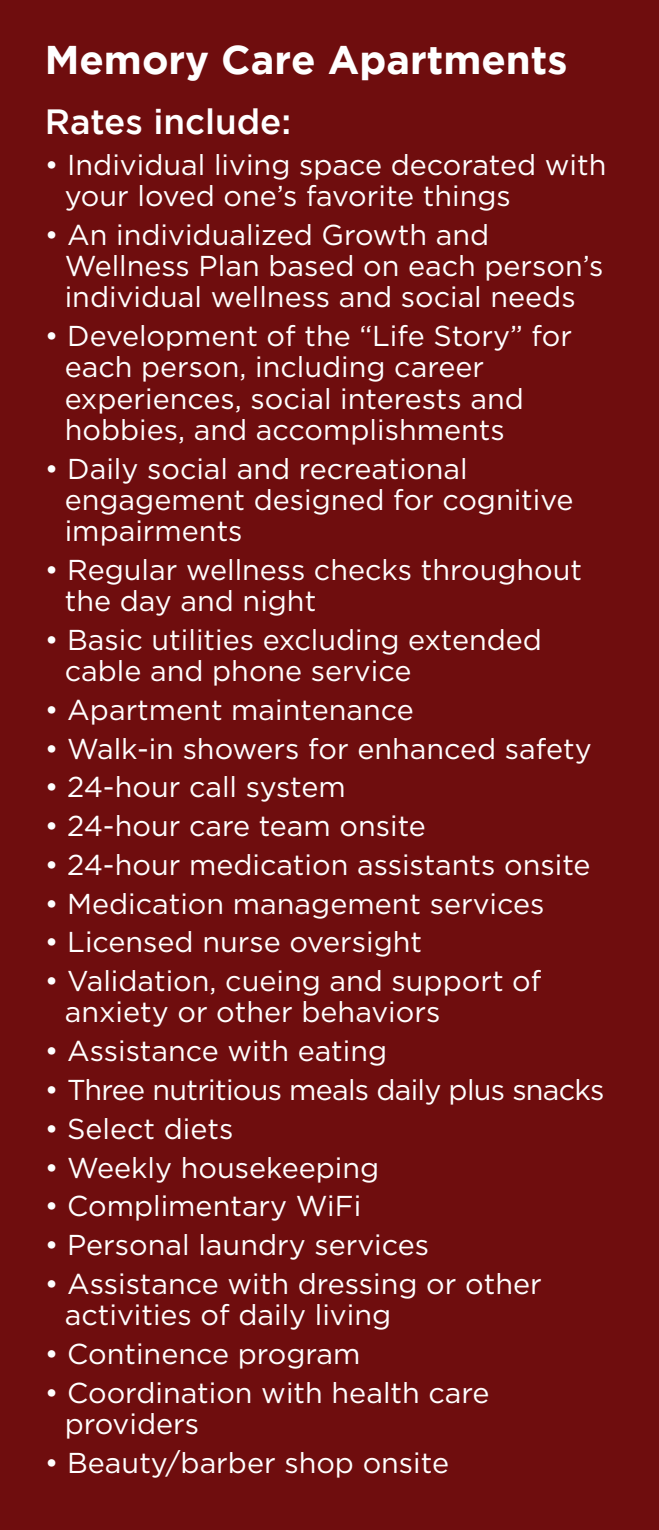
<style>
.page{position:relative;width:659px;height:1530px;background:#6f0d0e}
.page>*{position:absolute;margin:0;border:0;box-sizing:border-box;transform-origin:0 0}
.t1{font:700 40px "Gotham";color:#fff}
.t2{font:500 35px "Gotham";color:#fff}
.t3{font:28.75px/31.2px "Gotham";color:#fff}
.t4{font:28.75px "Gotham";letter-spacing:-.025em;color:#fff}
</style>
<div class="page">
<h1 class="t1" style="left:45px;top:36px;width:524px">Memory Care Apartments</h1>
<p class="t2" style="left:45px;top:101px;width:248px">Rates include:</p>
<p class="t3" style="left:65px;top:149px;width:543px;text-indent:-20px">• Individual living space decorated with your loved one’s favorite things</p>
<p class="t3" style="left:65px;top:219px;width:540px;text-indent:-20px">• An individualized Growth and<br>Wellness Plan based on each person’s individual wellness and social needs</p>
<p class="t3" style="left:65px;top:320px;width:509px;text-indent:-20px">• Development of the “Life Story” for each person, including career experiences, social interests and hobbies, and accomplishments</p>
<p class="t3" style="left:65px;top:452px;width:510px;text-indent:-20px">• Daily social and recreational engagement designed for cognitive impairments</p>
<p class="t3" style="left:65px;top:554px;width:519px;text-indent:-20px">• Regular wellness checks throughout the day and night</p>
<p class="t3" style="left:65px;top:624px;width:479px;text-indent:-20px">• Basic utilities excluding extended cable and phone service</p>
<p class="t3" style="left:45px;top:694px;width:371px">• Apartment maintenance</p>
<p class="t3" style="left:45px;top:732px;width:548px">• Walk-in showers for enhanced safety</p>
<p class="t3" style="left:45px;top:771px;width:302px">• 24-hour call system</p>
<p class="t3" style="left:45px;top:810px;width:383px">• 24-hour care team onsite</p>
<p class="t3" style="left:45px;top:849px;width:547px">• 24-hour medication assistants onsite</p>
<p class="t3" style="left:45px;top:887px;width:501px">• Medication management services</p>
<p class="t3" style="left:45px;top:926px;width:379px">• Licensed nurse oversight</p>
<p class="t3" style="left:65px;top:965px;width:478px;text-indent:-20px">• Validation, cueing and support of anxiety or other behaviors</p>
<p class="t3" style="left:45px;top:1035px;width:344px">• Assistance with eating</p>
<p class="t4" style="left:45px;top:1071px;width:561px">• Three nutritious meals daily plus snacks</p>
<p class="t3" style="left:45px;top:1112px;width:190px">• Select diets</p>
<p class="t3" style="left:45px;top:1151px;width:336px">• Weekly housekeeping</p>
<p class="t3" style="left:45px;top:1190px;width:318px">• Complimentary WiFi</p>
<p class="t3" style="left:45px;top:1229px;width:386px">• Personal laundry services</p>
<p class="t3" style="left:65px;top:1267px;width:478px;text-indent:-20px">• Assistance with dressing or other activities of daily living</p>
<p class="t3" style="left:45px;top:1337px;width:317px">• Continence program</p>
<p class="t3" style="left:65px;top:1376px;width:426px;text-indent:-20px">• Coordination with health care providers</p>
<p class="t3" style="left:45px;top:1446px;width:406px">• Beauty/barber shop onsite</p>
</div>
